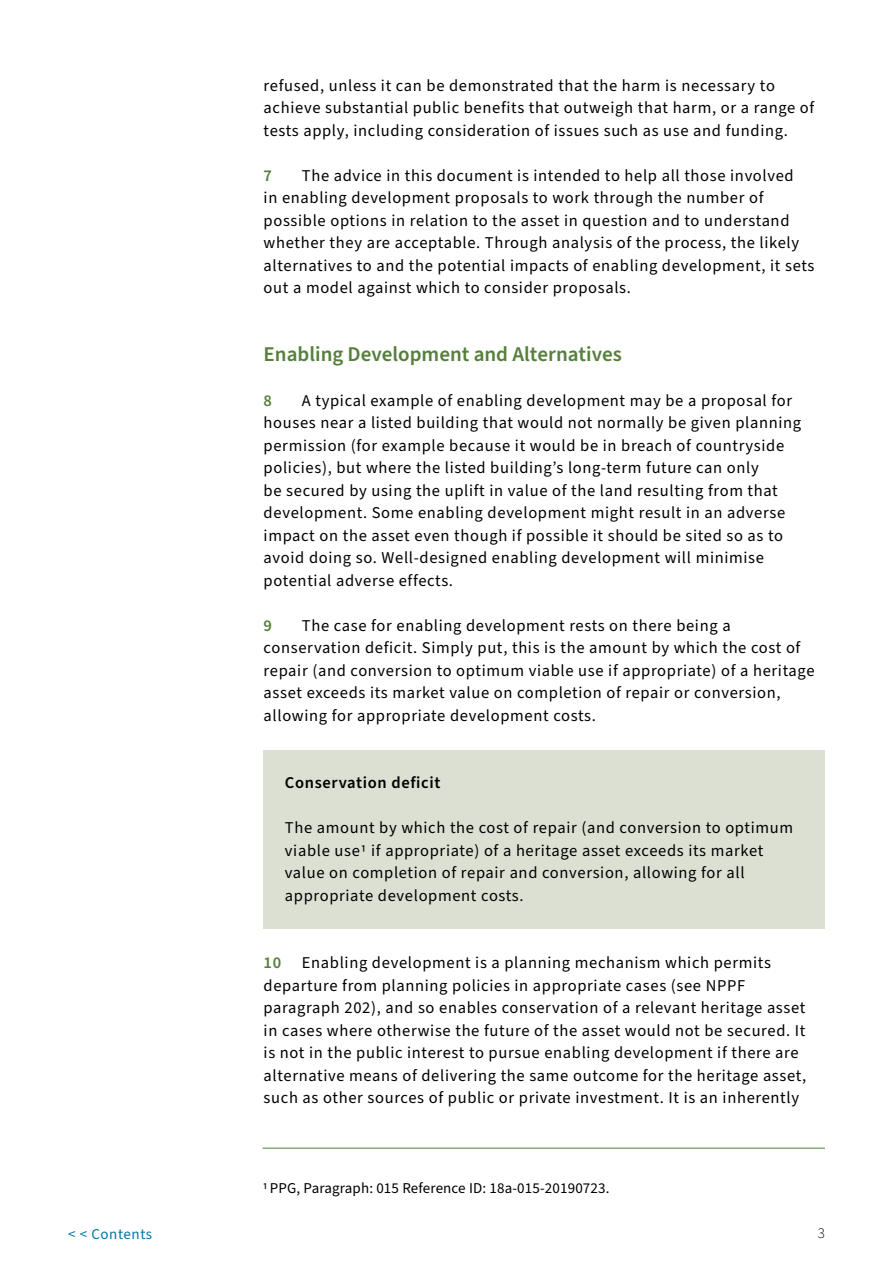
<style>
.page{position:relative;width:893px;height:1263px;background:#fff}
.page>*{position:absolute;margin:0;border:0;box-sizing:border-box;transform-origin:0 0}
.Heading_1{font:600 21px "Source Sans Pro";color:#557f3b}
.Body_text_-_TEXT_BOX{font:16.5px/22.5px "Source Sans Pro";letter-spacing:.04em;color:#000}
.Body_text_-_TEXT_BOX-2{font:600 16.5px "Source Sans Pro";letter-spacing:.04em;color:#000}
.t1{font:600 16.5px "Source Sans Pro";color:#557f3b}
.Footnote{font:15px "Source Sans Pro";letter-spacing:.01em;color:#000}
.t2{font:15px "Source Sans Pro";letter-spacing:.04em;color:#0077a5}
.t3{font:300 15px "Source Sans Pro";color:#000}
</style>
<div class="page">
<div style="left:264px;top:750px;width:561px;height:178px;background:#dce0d3"></div>
<hr style="left:263px;top:1148px;width:562px;height:1px;background:#557f3b">
<p class="Body_text_-_TEXT_BOX" style="left:264px;top:74px;width:552px">refused, unless it can be demonstrated that the harm is necessary to achieve substantial public benefits that outweigh that harm, or a range of tests apply, including consideration of issues such as use and funding.</p>
<p class="t1" style="left:264px;top:164px;width:10px">7</p>
<p class="Body_text_-_TEXT_BOX" style="left:264px;top:164px;width:552px;text-indent:38px">The advice in this document is intended to help all those involved<br>in enabling development proposals to work through the number of possible options in relation to the asset in question and to understand whether they are acceptable. Through analysis of the process, the likely alternatives to and the potential impacts of enabling development, it sets out a model against which to consider proposals.</p>
<h1 class="Heading_1" style="left:264px;top:340px;width:360px">Enabling Development and Alternatives</h1>
<p class="t1" style="left:264px;top:389px;width:10px">8</p>
<p class="Body_text_-_TEXT_BOX" style="left:264px;top:389px;width:539px;text-indent:38px">A typical example of enabling development may be a proposal for houses near a listed building that would not normally be given planning permission (for example because it would be in breach of countryside policies), but where the listed building’s long-term future can only<br>be secured by using the uplift in value of the land resulting from that development. Some enabling development might result in an adverse impact on the asset even though if possible it should be sited so as to avoid doing so. Well-designed enabling development will minimise potential adverse effects.</p>
<p class="t1" style="left:264px;top:614px;width:10px">9</p>
<p class="Body_text_-_TEXT_BOX" style="left:264px;top:614px;width:552px;text-indent:38px">The case for enabling development rests on there being a conservation deficit. Simply put, this is the amount by which the cost of repair (and conversion to optimum viable use if appropriate) of a heritage asset exceeds its market value on completion of repair or conversion, allowing for appropriate development costs.</p>
<p class="Body_text_-_TEXT_BOX-2" style="left:285px;top:772px;width:157px">Conservation deficit</p>
<p class="Body_text_-_TEXT_BOX" style="left:285px;top:817px;width:510px">The amount by which the cost of repair (and conversion to optimum viable use1 if appropriate) of a heritage asset exceeds its market value on completion of repair and conversion, allowing for all appropriate development costs.</p>
<p class="Body_text_-_TEXT_BOX" style="left:264px;top:952px;width:544px;text-indent:38px">Enabling development is a planning mechanism which permits departure from planning policies in appropriate cases (see NPPF paragraph 202), and so enables conservation of a relevant heritage asset in cases where otherwise the future of the asset would not be secured. It is not in the public interest to pursue enabling development if there are alternative means of delivering the same outcome for the heritage asset, such as other sources of public or private investment. It is an inherently</p>
<p class="t1" style="left:264px;top:952px;width:19px">10</p>
<p class="Footnote" style="left:263px;top:1178px;width:348px">1 PPG, Paragraph: 015 Reference ID: 18a-015-20190723.</p>
<p class="t2" style="left:68px;top:1224px;width:86px">&lt; &lt; Contents</p>
<p class="t3" style="left:818px;top:1223px;width:9px">3</p>
</div>
